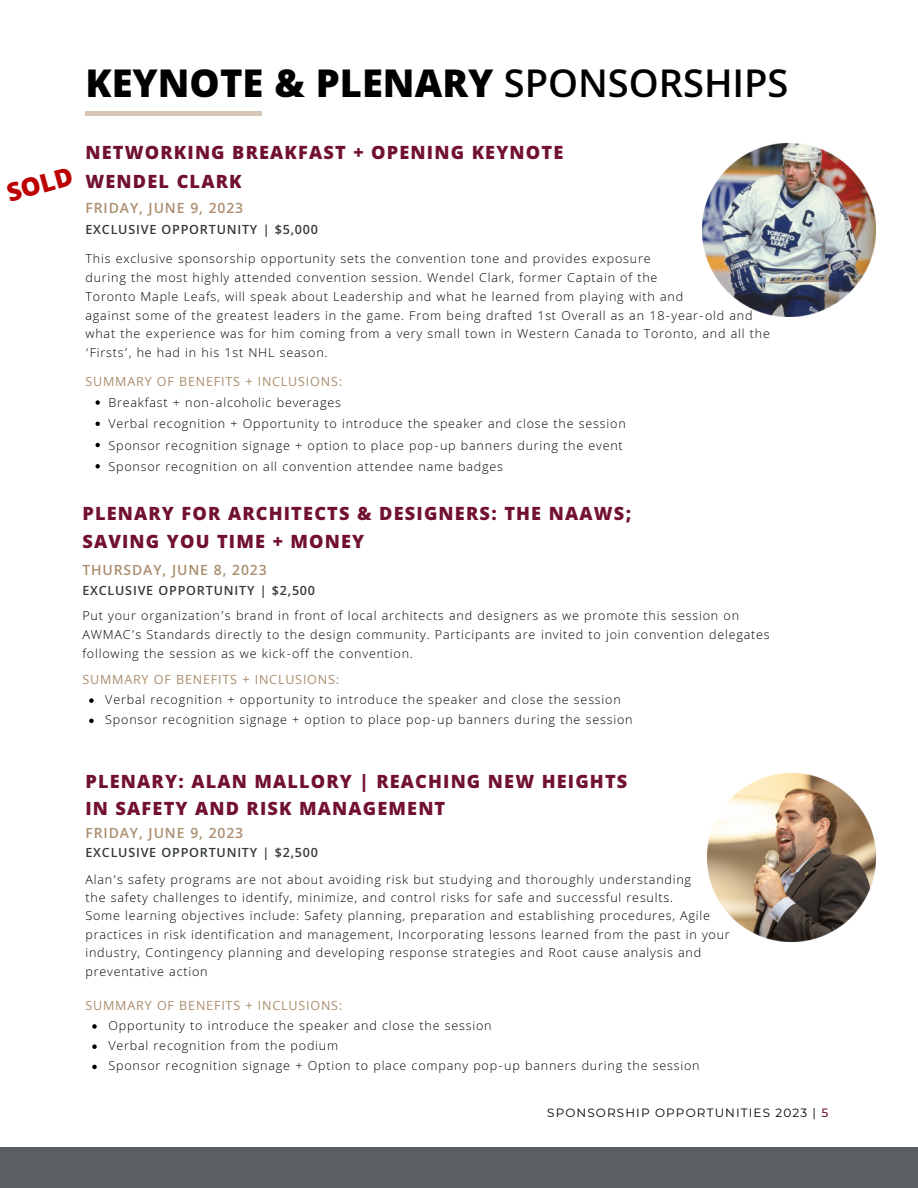
<style>
.page{position:relative;width:918px;height:1188px;background:#fff}
.page>*{position:absolute;margin:0;border:0;box-sizing:border-box;transform-origin:0 0}
.t1{font:800 40.95px "Khula";color:#000}
.t2{font:800 27px "Khula";color:#bd0000}
.t3{font:800 19.5px/29.4px "Khula";letter-spacing:.06em;color:#72112f}
.t4{font:600 15px "Khula";letter-spacing:.06em;color:#aa8d6e}
.t5{font:300 13.5px/18.8px "Khula";letter-spacing:.06em;color:#000}
.t6{font:13.5px "Khula";letter-spacing:.06em;color:#aa8d6e}
.t7{font:600 13.5px "Khula";letter-spacing:.06em;color:#33383a}
.t8{font:12px "Montserrat";letter-spacing:.095em;color:#000}
.s1{font-weight:600}
.s2{font-weight:500;color:#72112f}
</style>
<div class="page">
<div style="left:0;top:1148px;width:918px;height:40px;background:#5b5f61"></div>
<hr style="left:86px;top:112px;width:176px;height:4px;background:#d5c6b7">
<img style="left:703px;top:144px;width:172px;height:172px">
<img style="left:707px;top:774px;width:168px;height:167px">
<svg style="left:96px;top:400px;width:4px;height:5px"></svg>
<svg style="left:96px;top:422px;width:4px;height:4px"></svg>
<svg style="left:96px;top:443px;width:4px;height:4px"></svg>
<svg style="left:96px;top:464px;width:4px;height:4px"></svg>
<svg style="left:89px;top:698px;width:5px;height:5px"></svg>
<svg style="left:89px;top:719px;width:5px;height:4px"></svg>
<svg style="left:92px;top:1024px;width:5px;height:5px"></svg>
<svg style="left:92px;top:1044px;width:5px;height:5px"></svg>
<svg style="left:92px;top:1065px;width:5px;height:4px"></svg>
<h1 class="t1" style="left:86px;top:59px;width:705px">KEYNOTE &amp; PLENARY <span class="s1">SPONSORSHIPS</span></h1>
<h2 class="t2" style="left:3px;top:178px;width:69px;rotate:-16deg">SOLD</h2>
<h3 class="t3" style="left:86px;top:138px;width:479px">NETWORKING BREAKFAST + OPENING KEYNOTE<br>WENDEL CLARK</h3>
<p class="t4" style="left:86px;top:200px;width:159px">FRIDAY, JUNE 9, 2023</p>
<p class="t7" style="left:86px;top:222px;width:234px">EXCLUSIVE OPPORTUNITY | $5,000</p>
<p class="t5" style="left:86px;top:249px;width:686px">This exclusive sponsorship opportunity sets the convention tone and provides exposure<br>during the most highly attended convention session. Wendel Clark, former Captain of the<br>Toronto Maple Leafs, will speak about Leadership and what he learned from playing with and<br>against some of the greatest leaders in the game. From being drafted 1st Overall as an 18-year-old and what the experience was for him coming from a very small town in Western Canada to Toronto, and all the ‘Firsts’, he had in his 1st NHL season.</p>
<p class="t6" style="left:86px;top:373px;width:258px">SUMMARY OF BENEFITS + INCLUSIONS:</p>
<p class="t5" style="left:108px;top:392px;width:519px;line-height:21.3px">Breakfast + non-alcoholic beverages<br>Verbal recognition + Opportunity to introduce the speaker and close the session Sponsor recognition signage + option to place pop-up banners during the event Sponsor recognition on all convention attendee name badges</p>
<h3 class="t3" style="left:82px;top:500px;width:550px;line-height:27.3px">PLENARY FOR ARCHITECTS &amp; DESIGNERS: THE NAAWS;<br>SAVING YOU TIME + MONEY</h3>
<p class="t4" style="left:82px;top:561px;width:186px">THURSDAY, JUNE 8, 2023</p>
<p class="t7" style="left:82px;top:582px;width:234px">EXCLUSIVE OPPORTUNITY | $2,500</p>
<p class="t5" style="left:82px;top:606px;width:689px">Put your organization’s brand in front of local architects and designers as we promote this session on<br>AWMAC’s Standards directly to the design community. Participants are invited to join convention delegates following the session as we kick-off the convention.</p>
<p class="t6" style="left:82px;top:671px;width:258px">SUMMARY OF BENEFITS + INCLUSIONS:</p>
<p class="t5" style="left:105px;top:689px;width:529px;line-height:20.2px">Verbal recognition + opportunity to introduce the speaker and close the session<br>Sponsor recognition signage + option to place pop-up banners during the session</p>
<h3 class="t3" style="left:86px;top:768px;width:543px;line-height:27.2px">PLENARY: ALAN MALLORY | REACHING NEW HEIGHTS<br>IN SAFETY AND RISK MANAGEMENT</h3>
<p class="t4" style="left:86px;top:824px;width:159px">FRIDAY, JUNE 9, 2023</p>
<p class="t7" style="left:86px;top:844px;width:234px">EXCLUSIVE OPPORTUNITY | $2,500</p>
<p class="t5" style="left:86px;top:870px;width:646px;line-height:18.3px">Alan’s safety programs are not about avoiding risk but studying and thoroughly understanding<br>the safety challenges to identify, minimize, and control risks for safe and successful results.<br>Some learning objectives include: Safety planning, preparation and establishing procedures, Agile practices in risk identification and management, Incorporating lessons learned from the past in your industry, Contingency planning and developing response strategies and Root cause analysis and preventative action</p>
<p class="t6" style="left:86px;top:997px;width:258px">SUMMARY OF BENEFITS + INCLUSIONS:</p>
<p class="t5" style="left:108px;top:1015px;width:593px;line-height:20.2px">Opportunity to introduce the speaker and close the session<br>Verbal recognition from the podium<br>Sponsor recognition signage + Option to place company pop-up banners during the session</p>
<p class="t8" style="left:547px;top:1106px;width:283px">SPONSORSHIP OPPORTUNITIES 2023 | <span class="s2">5</span></p>
</div>
